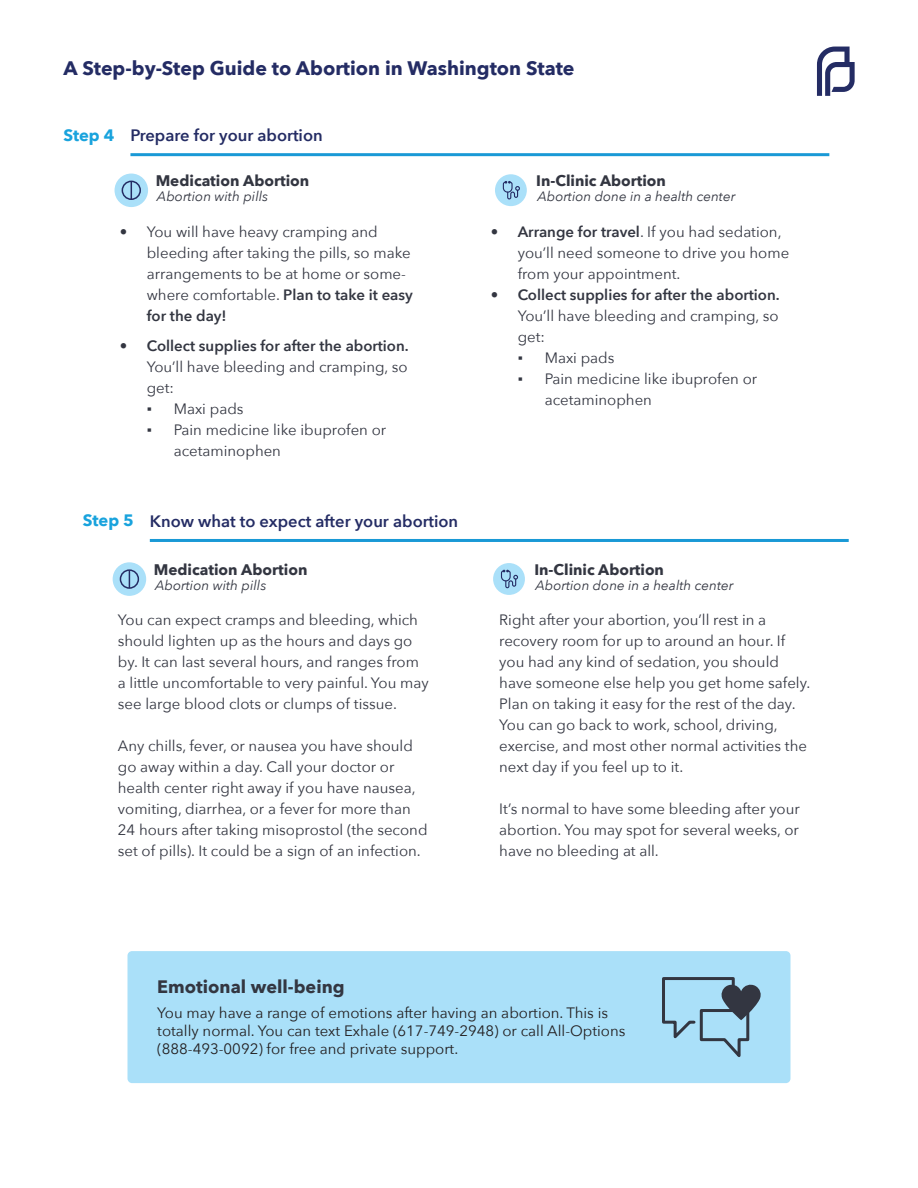
<style>
.page{position:relative;width:918px;height:1188px;background:#fff}
.page>*{position:absolute;margin:0;border:0;box-sizing:border-box;transform-origin:0 0}
.t1{font:700 19.5px "Avenir Next";color:#242c64}
.t2{font:700 18px "Avenir Next";color:#333641}
.t3{font:600 16.5px "Avenir Next";color:#242c64}
.t4{font:700 15.3px "Avenir Next";color:#333641}
.t5{font:15px/21px "Avenir Next";color:#333641}
.t6{font:15px/18px "Avenir Next";color:#231f20}
.t7{font:600 15px "Avenir Next";color:#333641}
.t8{font:italic 13.65px "Avenir Next";color:#333641}
.t9{font:italic 13.5px "Avenir Next";color:#333641}
.s1{font-weight:700;color:#19a3dd}
.s2{font-weight:600}
.s3{font-family:"Times New Roman"}
</style>
<div class="page">
<svg style="left:817px;top:47px;width:38px;height:49px"></svg>
<hr style="left:130px;top:153px;width:699px;height:3px;background:#1999d6">
<div style="left:115px;top:174px;width:32px;height:32px;background:#aae0f9;border-radius:50%"></div>
<div style="left:115px;top:174px;width:33px;height:33px;border:2px solid #aae0f9;border-radius:50%"></div>
<div style="left:122px;top:181px;width:19px;height:19px;border:2px solid #242c64;border-radius:50%"></div>
<svg style="left:131px;top:181px;width:1px;height:18px"></svg>
<svg style="left:495px;top:174px;width:32px;height:32px"></svg>
<hr style="left:150px;top:539px;width:699px;height:3px;background:#1999d6">
<div style="left:113px;top:563px;width:32px;height:32px;background:#aae0f9;border-radius:50%"></div>
<div style="left:113px;top:562px;width:33px;height:34px;border:2px solid #aae0f9;border-radius:50%"></div>
<svg style="left:120px;top:570px;width:18px;height:18px"></svg>
<div style="left:120px;top:569px;width:19px;height:20px;border:2px solid #242c64;border-radius:50%"></div>
<svg style="left:129px;top:570px;width:1px;height:18px"></svg>
<svg style="left:493px;top:563px;width:32px;height:32px"></svg>
<div style="left:128px;top:951px;width:663px;height:132px;background:#aae0f9;border-radius:5px"></div>
<svg style="left:662px;top:977px;width:99px;height:80px"></svg>
<h1 class="t1" style="left:64px;top:51px;width:512px">A Step-by-Step Guide to Abortion in Washington State</h1>
<p class="t3" style="left:63px;top:121px;width:261px"><span class="s1">Step 4</span> Prepare for your abortion</p>
<p class="t4" style="left:156px;top:167px;width:155px">Medication Abortion</p>
<p class="t8" style="left:157px;top:185px;width:113px">Abortion with pills</p>
<p class="t5" style="left:147px;top:221px;width:268px;text-indent:-27px">• You will have heavy cramping and bleeding after taking the pills, so make arrangements to be at home or some&shy;where comfortable. <span class="s2">Plan to take it easy for the day!</span></p>
<p class="t7" style="left:120px;top:333px;width:291px">• Collect supplies for after the abortion.</p>
<p class="t5" style="left:147px;top:356px;width:262px">You’ll have bleeding and cramping, so get:</p>
<p class="t5" style="left:147px;top:398px;width:98px"><span class="s3">▪</span> Maxi pads</p>
<p class="t5" style="left:174px;top:419px;width:214px;text-indent:-27px"><span class="s3">▪</span> Pain medicine like ibuprofen or acetaminophen</p>
<p class="t3" style="left:83px;top:507px;width:377px"><span class="s1">Step 5</span> Know what to expect after your abortion</p>
<p class="t4" style="left:154px;top:556px;width:155px">Medication Abortion</p>
<p class="t8" style="left:155px;top:574px;width:113px">Abortion with pills</p>
<p class="t5" style="left:118px;top:608px;width:312px">You can expect cramps and bleeding, which should lighten up as the hours and days go by. It can last several hours, and ranges from a little uncomfortable to very painful. You may see large blood clots or clumps of tissue.</p>
<p class="t5" style="left:118px;top:734px;width:311px">Any chills, fever, or nausea you have should go away within a day. Call your doctor or health center right away if you have nausea, vomiting, diarrhea, or a fever for more than 24 hours after taking misoprostol (the second set of pills). It could be a sign of an infection.</p>
<p class="t4" style="left:536px;top:167px;width:131px">In-Clinic Abortion</p>
<p class="t9" style="left:537px;top:185px;width:199px">Abortion done in a health center</p>
<p class="t5" style="left:518px;top:221px;width:273px;text-indent:-27px"><span class="s2">• Arrange for travel</span>. If you had sedation, you’ll need someone to drive you home from your appointment.</p>
<p class="t7" style="left:491px;top:282px;width:291px">• Collect supplies for after the abortion.</p>
<p class="t5" style="left:518px;top:305px;width:262px">You’ll have bleeding and cramping, so get:</p>
<p class="t5" style="left:518px;top:347px;width:98px"><span class="s3">▪</span> Maxi pads</p>
<p class="t5" style="left:545px;top:368px;width:214px;text-indent:-27px"><span class="s3">▪</span> Pain medicine like ibuprofen or acetaminophen</p>
<p class="t4" style="left:534px;top:556px;width:131px">In-Clinic Abortion</p>
<p class="t9" style="left:536px;top:574px;width:199px">Abortion done in a health center</p>
<p class="t5" style="left:499px;top:608px;width:313px">Right after your abortion, you’ll rest in a recovery room for up to around an hour. If you had any kind of sedation, you should have someone else help you get home safely.<br>Plan on taking it easy for the rest of the day.<br>You can go back to work, school, driving, exercise, and most other normal activities the next day if you feel up to it.</p>
<p class="t5" style="left:499px;top:797px;width:302px;text-align:justify">It’s normal to have some bleeding after your abortion. You may spot for several weeks, or have no bleeding at all.</p>
<p class="t2" style="left:157px;top:971px;width:189px">Emotional well-being</p>
<p class="t6" style="left:157px;top:1003px;width:470px">You may have a range of emotions after having an abortion. This is totally normal. You can text Exhale (617-749-2948) or call All-Options (888-493-0092) for free and private support.</p>
</div>
